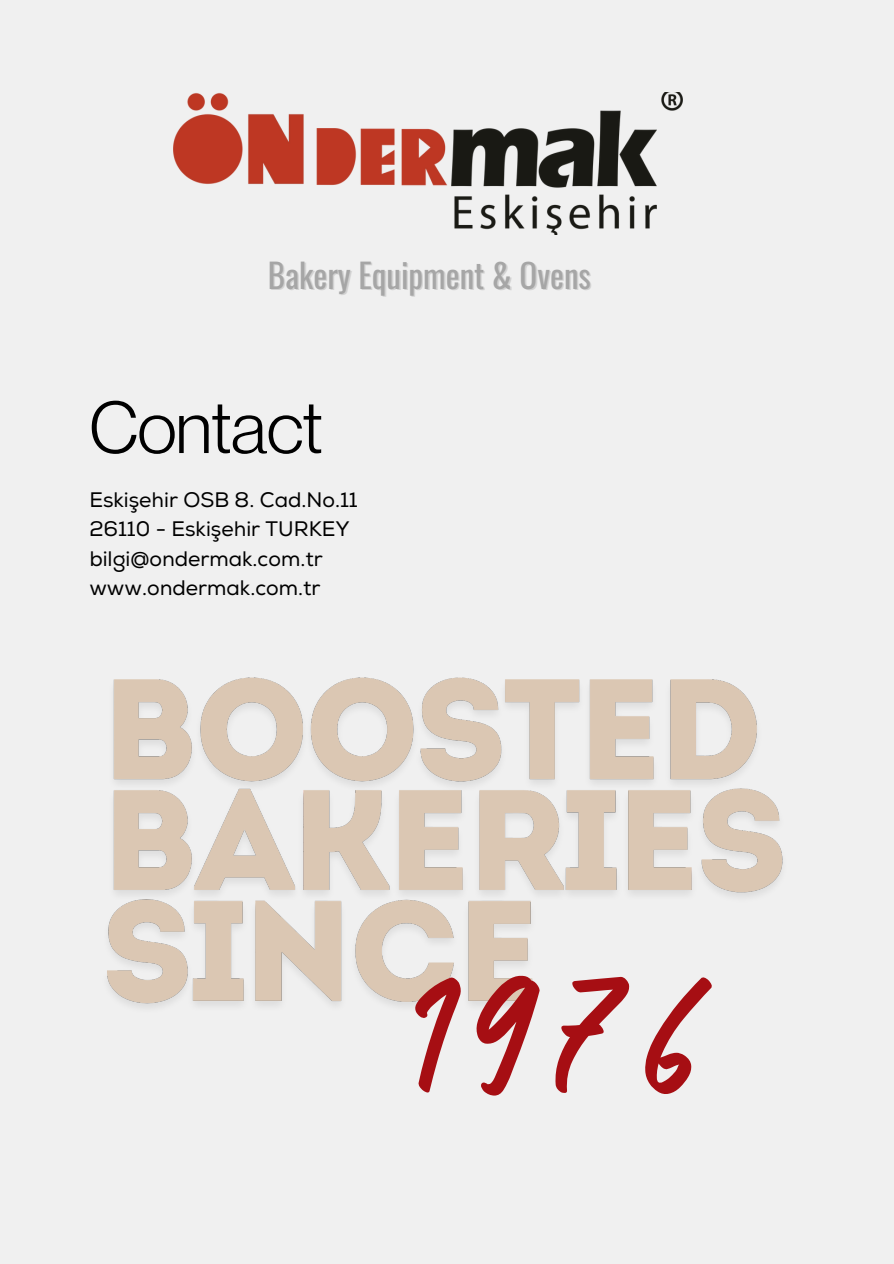
<style>
.page{position:relative;width:894px;height:1264px;background:#fff}
.page>*{position:absolute;margin:0;border:0;box-sizing:border-box;transform-origin:0 0}
.t1{font:214.5px "Holiday";color:#a60e13}
.t2{font:72px "Neue Montreal";letter-spacing:-.01em;color:#000}
.t3{font:33px "Oswald";color:#a6a6a6}
.t4{font:21px "Nexa";color:#000}
.s1{color:rgb(166 166 166/.4)}
</style>
<div class="page">
<div style="left:0;top:0;width:893px;height:1263px;background:#f0f0f0"></div>
<img style="left:173px;top:92px;width:509px;height:142px">
<img style="left:107px;top:677px;width:676px;height:331px">
<p class="t3" style="left:268px;top:249px;width:324px">Bakery Equ<span class="s1">i</span>pment &amp; Ovens</p>
<p class="t2" style="left:89px;top:383px;width:235px">Contact</p>
<h4 class="t4" style="left:89px;top:487px;width:270px">Eskişehir OSB 8. Cad.No.11</h4>
<h3 class="t4" style="left:89px;top:517px;width:262px">26110 - Eskişehir TURKEY</h3>
<p class="t4" style="left:89px;top:546px;width:235px">bilgi@ondermak.com.tr</p>
<p class="t4" style="left:89px;top:575px;width:232px">www.ondermak.com.tr</p>
<h1 class="t1" style="left:409px;top:879px;width:310px">1976</h1>
</div>
